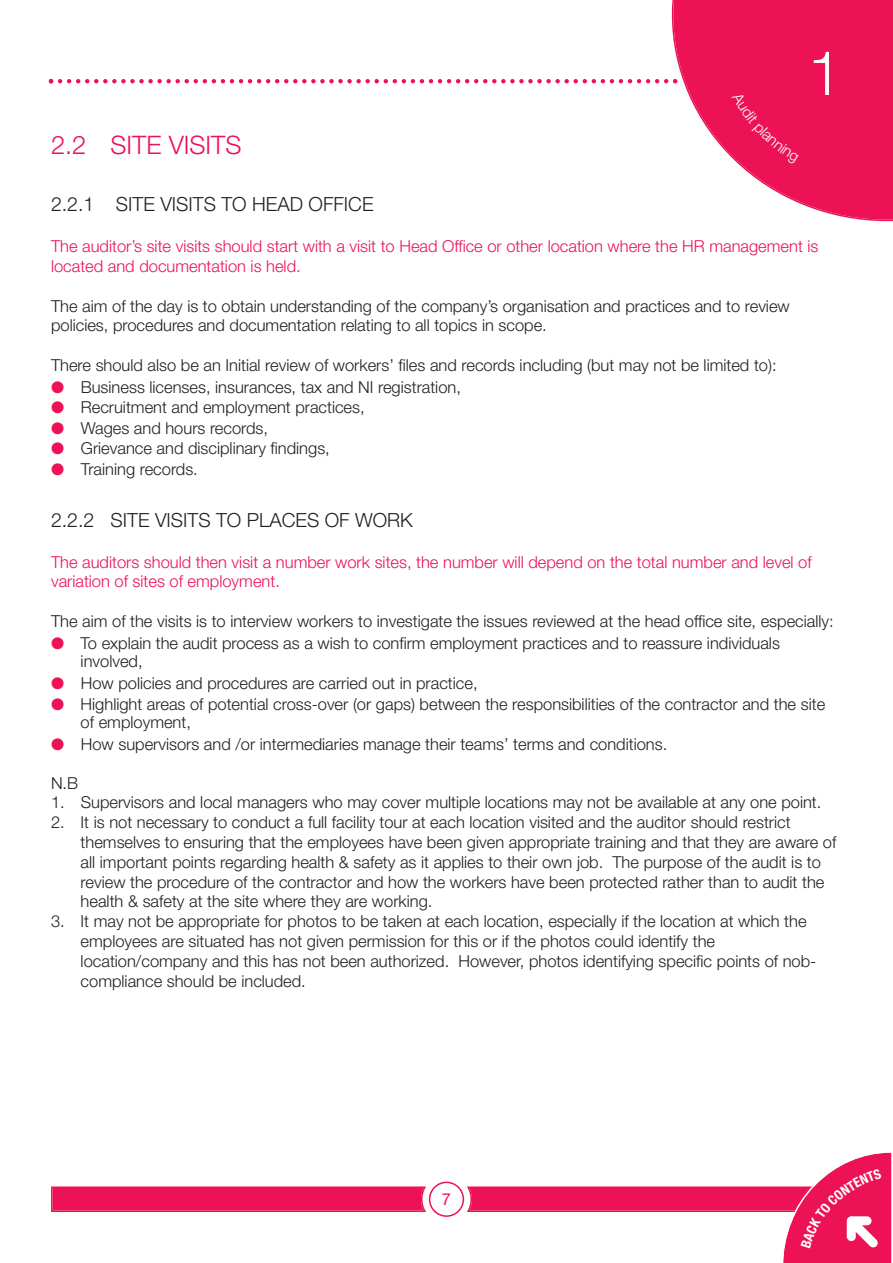
<style>
.page{position:relative;width:893px;height:1263px;background:#fff}
.page>*{position:absolute;margin:0;border:0;box-sizing:border-box;transform-origin:0 0}
.t1{font:300 61.5px "Helvetica Neue LT";color:#fff}
.t2{font:300 25.5px "Helvetica Neue LT";color:#ed1255}
.t3{font:300 19.5px "Helvetica Neue LT";color:#231f20}
.t4{font:300 16.5px/19.8px "Helvetica Neue LT";color:#231f20}
.t5{font:300 16.5px/19.8px "Helvetica Neue LT";color:#ed1255}
.t6{font:16.5px "Helvetica Neue LT";color:#ed1255}
.s1{color:#ed1255}
</style>
<div class="page">
<svg style="left:49px;top:79px;width:620px;height:4px"></svg>
<svg style="left:672px;top:0;width:221px;height:221px"></svg>
<div style="left:732px;top:92px;width:67px;height:72px;background:#ed1255"></div>
<svg style="left:51px;top:1152px;width:841px;height:111px"></svg>
<h2 class="t2" style="left:51px;top:130px;width:192px">2.2 SITE VISITS</h2>
<h1 class="t1" style="left:808px;top:35px;width:36px">1</h1>
<p class="t3" style="left:51px;top:192px;width:324px">2.2.1 SITE VISITS TO HEAD OFFICE</p>
<p class="t5" style="left:51px;top:236px;width:769px">The auditor’s site visits should start with a visit to Head Office or other location where the HR management is located and documentation is held.</p>
<p class="t4" style="left:51px;top:296px;width:740px">The aim of the day is to obtain understanding of the company’s organisation and practices and to review policies, procedures and documentation relating to all topics in scope.</p>
<p class="t4" style="left:51px;top:355px;width:727px">There should also be an Initial review of workers’ files and records including (but may not be limited to):</p>
<p class="t4" style="left:51px;top:376px;width:411px"><span class="s1">●</span> Business licenses, insurances, tax and NI registration,</p>
<p class="t4" style="left:51px;top:397px;width:315px"><span class="s1">●</span> Recruitment and employment practices,</p>
<p class="t4" style="left:51px;top:418px;width:219px"><span class="s1">●</span> Wages and hours records,</p>
<p class="t4" style="left:51px;top:438px;width:280px"><span class="s1">●</span> Grievance and disciplinary findings,</p>
<p class="t4" style="left:51px;top:459px;width:148px"><span class="s1">●</span> Training records.</p>
<p class="t3" style="left:51px;top:508px;width:363px">2.2.2 SITE VISITS TO PLACES OF WORK</p>
<p class="t5" style="left:51px;top:551px;width:762px">The auditors should then visit a number work sites, the number will depend on the total number and level of variation of sites of employment.</p>
<p class="t4" style="left:51px;top:611px;width:784px">The aim of the visits is to interview workers to investigate the issues reviewed at the head office site, especially:</p>
<p class="t4" style="left:81px;top:633px;width:701px;line-height:18.9px;text-indent:-30px"><span class="s1">●</span> To explain the audit process as a wish to confirm employment practices and to reassure individuals involved,</p>
<p class="t4" style="left:51px;top:673px;width:428px"><span class="s1">●</span> How policies and procedures are carried out in practice,</p>
<p class="t4" style="left:81px;top:694px;width:746px;line-height:18.9px;text-indent:-30px"><span class="s1">●</span> Highlight areas of potential cross-over (or gaps) between the responsibilities of the contractor and the site of employment,</p>
<p class="t4" style="left:51px;top:734px;width:618px"><span class="s1">●</span> How supervisors and /or intermediaries manage their teams’ terms and conditions.</p>
<p class="t4" style="left:51px;top:772px;width:29px">N.B</p>
<p class="t4" style="left:51px;top:792px;width:772px">1. Supervisors and local managers who may cover multiple locations may not be available at any one point.</p>
<p class="t4" style="left:81px;top:812px;width:757px;text-indent:-30px">2. It is not necessary to conduct a full facility tour at each location visited and the auditor should restrict themselves to ensuring that the employees have been given appropriate training and that they are aware of all important points regarding health &amp; safety as it applies to their own job. The purpose of the audit is to review the procedure of the contractor and how the workers have been protected rather than to audit the health &amp; safety at the site where they are working.</p>
<p class="t4" style="left:81px;top:911px;width:737px;text-indent:-30px">3. It may not be appropriate for photos to be taken at each location, especially if the location at which the employees are situated has not given permission for this or if the photos could identify the location/company and this has not been authorized. However, photos identifying specific points of nob&shy;compliance should be included.</p>
<p class="t6" style="left:442px;top:1189px;width:11px">7</p>
</div>
